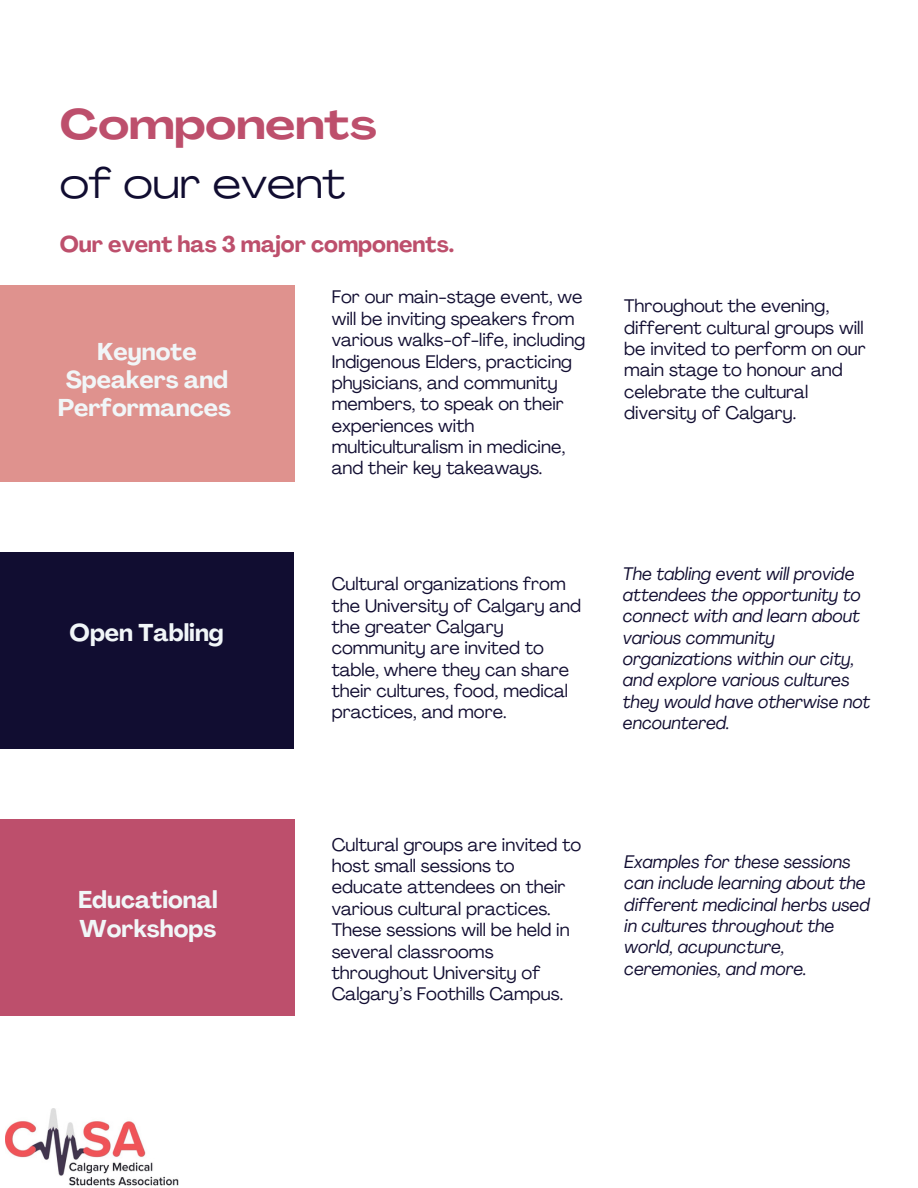
<style>
.page{position:relative;width:918px;height:1188px;background:#fff}
.page>*{position:absolute;margin:0;border:0;box-sizing:border-box;transform-origin:0 0}
.t1{font:700 expanded 42px "Agrandir";color:#bd4f6c}
.t2{font:expanded 42px "Agrandir";color:#110d31}
.t3{font:700 24px/28.2px "Agrandir";color:#f1f6f8;text-align:center}
.t4{font:700 22.5px "Agrandir";color:#bd4f6c}
.t5{font:18px/21.3px "Agrandir";color:#110d31}
.t6{font:italic 18px/21.3px "Agrandir";color:#110d31}
</style>
<div class="page">
<div style="left:0;top:285px;width:294px;height:196px;background:#df928e"></div>
<div style="left:0;top:552px;width:294px;height:196px;background:#110d31"></div>
<div style="left:0;top:819px;width:294px;height:196px;background:#bd4f6c"></div>
<img style="left:5px;top:1108px;width:173px;height:78px">
<h1 class="t1" style="left:60px;top:108px;width:318px">Components</h1>
<h1 class="t2" style="left:60px;top:166px;width:287px">of our event</h1>
<p class="t4" style="left:60px;top:235px;width:396px">Our event has 3 major components.</p>
<h2 class="t3" style="left:58px;top:340px;width:175px">Keynote<br>Speakers and<br>Performances</h2>
<h2 class="t3" style="left:70px;top:621px;width:156px">Open Tabling</h2>
<p class="t5" style="left:332px;top:288px;width:255px">For our main-stage event, we will be inviting speakers from various walks-of-life, including<br>Indigenous Elders, practicing physicians, and community members, to speak on their experiences with multiculturalism in medicine, and their key takeaways.</p>
<p class="t5" style="left:332px;top:575px;width:251px">Cultural organizations from the University of Calgary and the greater Calgary community are invited to table, where they can share their cultures, food, medical practices, and more.</p>
<p class="t5" style="left:624px;top:297px;width:243px">Throughout the evening, different cultural groups will be invited to perform on our main stage to honour and celebrate the cultural diversity of Calgary.</p>
<p class="t6" style="left:623px;top:564px;width:249px">The tabling event will provide attendees the opportunity to connect with and learn about various community organizations within our city, and explore various cultures they would have otherwise not encountered.</p>
<h2 class="t3" style="left:78px;top:888px;width:141px;text-align:left">Educational<br>Workshops</h2>
<p class="t5" style="left:332px;top:835px;width:251px">Cultural groups are invited to host small sessions to educate attendees on their various cultural practices.<br>These sessions will be held in several classrooms throughout University of<br>Calgary’s Foothills Campus.</p>
<p class="t6" style="left:624px;top:853px;width:247px">Examples for these sessions can include learning about the different medicinal herbs used in cultures throughout the world, acupuncture, ceremonies, and more.</p>
</div>
